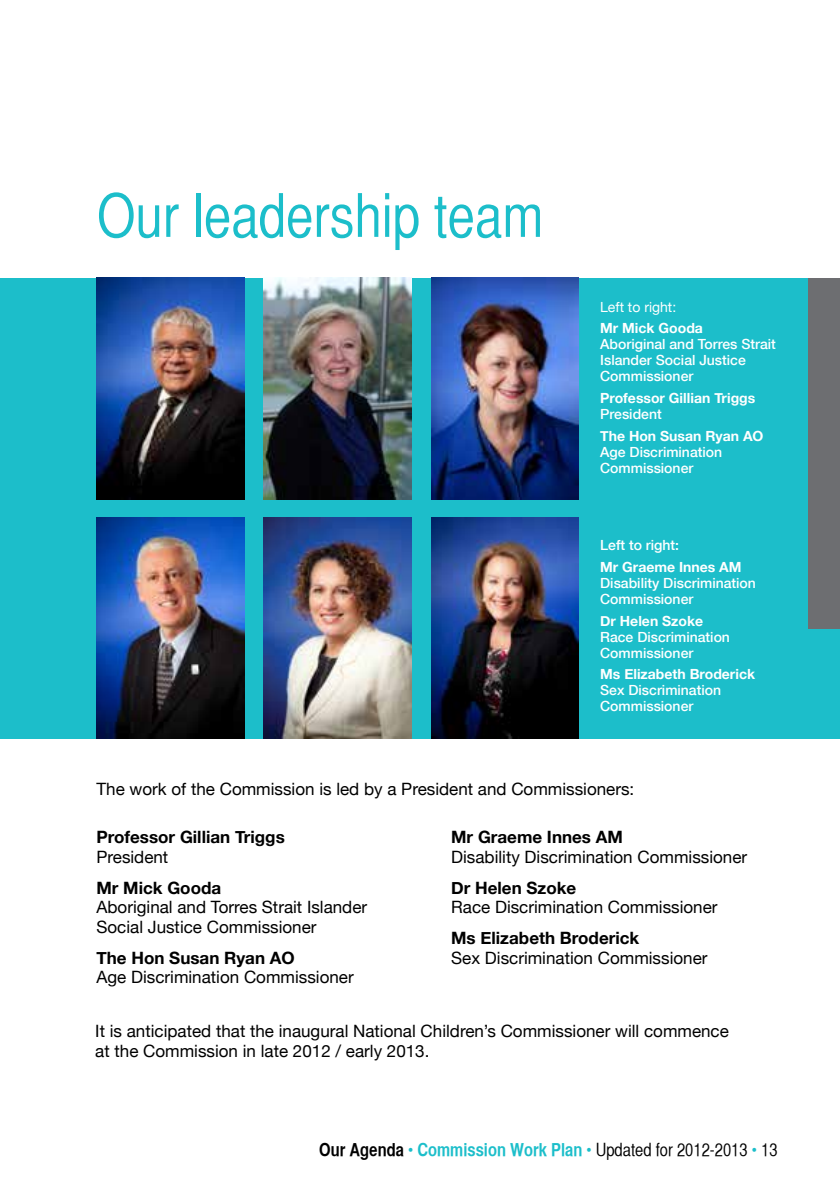
<style>
.page{position:relative;width:840px;height:1191px;background:#fff}
.page>*{position:absolute;margin:0;border:0;box-sizing:border-box;transform-origin:0 0}
.Heading_1__1{font:60px "Helvetica CY Plain";color:#1cbeca}
.t1{font:18px "Helvetica CY Plain";color:#000}
.t2{font:17px/19.6px "Helvetica Neue";color:#000}
.t3{font:700 17px/19.6px "Helvetica Neue";color:#000}
.t4{font:500 14px/16px "Helvetica Neue";color:#fff}
.t5{font:700 14px/16px "Helvetica Neue";color:#fff}
.t6{font:14px "Helvetica Neue";color:#fff}
.s1{font-weight:700}
.s2{font-weight:500}
.s3{font-weight:400}
.s4{font-family:"Helvetica CY Bold"}
.s5{color:#1cbeca}
.s6{font-family:"Helvetica CY Bold";color:#1cbeca}
</style>
<div class="page">
<div style="left:0;top:278px;width:839px;height:460px;background:#1cbeca"></div>
<div style="left:808px;top:278px;width:31px;height:350px;background:#6d6e71"></div>
<img style="left:431px;top:517px;width:147px;height:221px">
<img style="left:96px;top:278px;width:148px;height:221px">
<img style="left:97px;top:517px;width:147px;height:221px">
<img style="left:431px;top:278px;width:147px;height:221px">
<img style="left:263px;top:517px;width:148px;height:221px">
<img style="left:264px;top:278px;width:147px;height:221px">
<p class="Heading_1__1" style="left:97px;top:182px;width:447px">Our leadership team</p>
<p class="t6" style="left:600px;top:295px;width:77px">Left to right:</p>
<p class="t4" style="left:600px;top:320px;width:177px"><span class="s1">Mr Mick Gooda<br></span>Aboriginal and Torres Strait<br>Islander Social Justice<br>Commissioner</p>
<p class="t5" style="left:600px;top:389px;width:156px">Professor Gillian Triggs<br><span class="s2">President</span></p>
<p class="t4" style="left:600px;top:427px;width:165px"><span class="s1">The Hon Susan Ryan AO<br></span>Age Discrimination<br>Commissioner</p>
<p class="t4" style="left:600px;top:536px;width:80px">Left to right:</p>
<p class="t4" style="left:600px;top:558px;width:157px"><span class="s1">Mr Graeme Innes AM<br></span>Disability Discrimination<br>Commissioner</p>
<p class="t4" style="left:600px;top:612px;width:131px"><span class="s1">Dr Helen Szoke<br></span>Race Discrimination<br>Commissioner</p>
<p class="t4" style="left:600px;top:665px;width:156px"><span class="s1">Ms Elizabeth Broderick<br></span>Sex Discrimination<br>Commissioner</p>
<p class="t2" style="left:96px;top:778px;width:539px">The work of the Commission is led by a President and Commissioners:</p>
<p class="t3" style="left:96px;top:826px;width:190px">Professor Gillian Triggs<br><span class="s3">President</span></p>
<p class="t2" style="left:96px;top:876px;width:272px"><span class="s1">Mr Mick Gooda<br></span>Aboriginal and Torres Strait Islander<br>Social Justice Commissioner</p>
<p class="t2" style="left:96px;top:946px;width:258px"><span class="s1">The Hon Susan Ryan AO<br></span>Age Discrimination Commissioner</p>
<p class="t2" style="left:451px;top:826px;width:297px"><span class="s1">Mr Graeme Innes AM<br></span>Disability Discrimination Commissioner</p>
<p class="t2" style="left:451px;top:876px;width:268px"><span class="s1">Dr Helen Szoke<br></span>Race Discrimination Commissioner</p>
<p class="t2" style="left:451px;top:927px;width:257px"><span class="s1">Ms Elizabeth Broderick<br></span>Sex Discrimination Commissioner</p>
<p class="t2" style="left:95px;top:1020px;width:634px">It is anticipated that the inaugural National Children’s Commissioner will commence at the Commission in late 2012 / early 2013.</p>
<p class="t1" style="left:319px;top:1139px;width:459px"><span class="s4">Our Agenda</span> <span class="s5">•</span> <span class="s6">Commission Work Plan</span> <span class="s5">•</span> Updated for 2012-2013 <span class="s5">•</span> 13</p>
</div>
